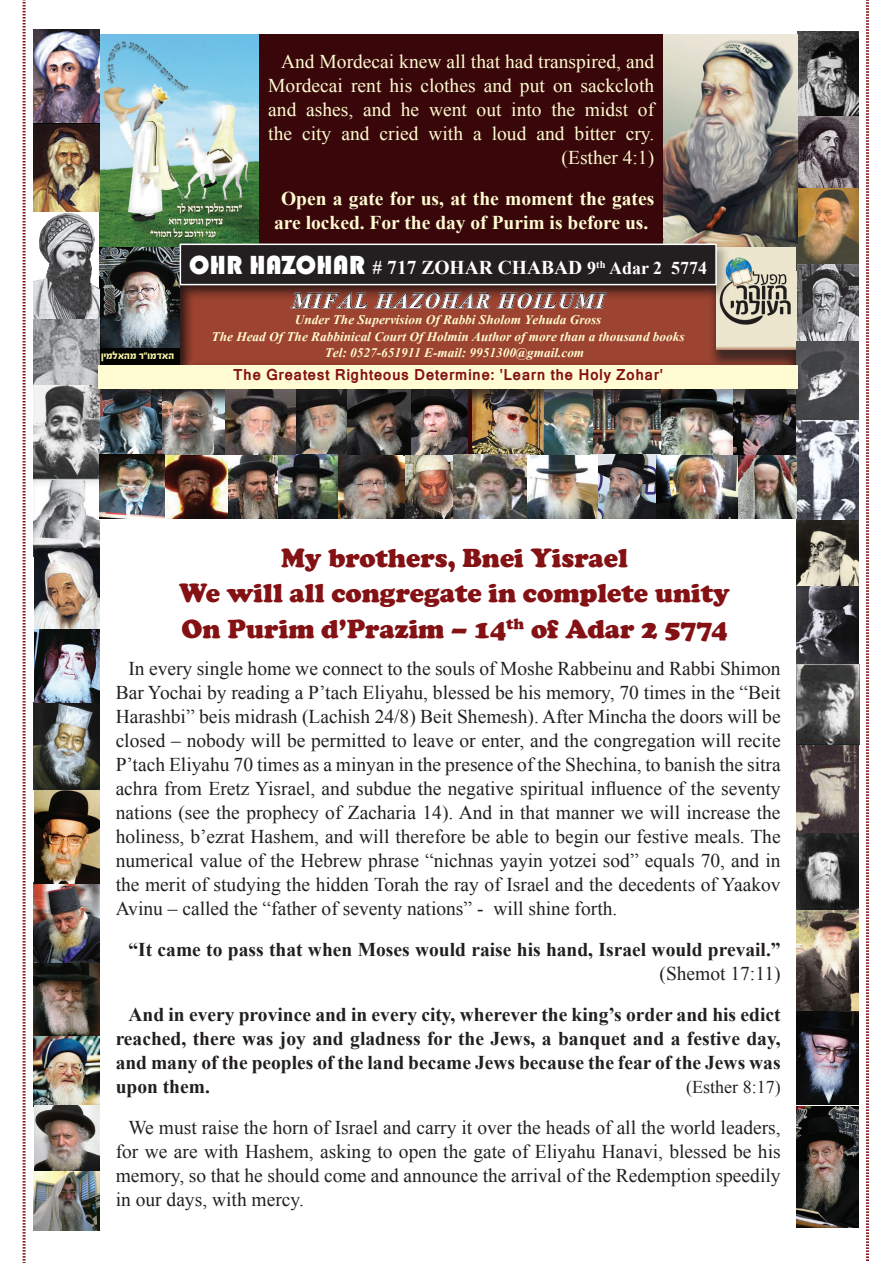
<style>
.page{position:relative;width:893px;height:1263px;background:#fff}
.page>*{position:absolute;margin:0;border:0;box-sizing:border-box;transform-origin:0 0}
.t1{font:900 27px/35.7px "Cooper";color:#841114;text-align:center}
.t2{font:700 27px "Vijaya";letter-spacing:.05em;color:#fff}
.t3{font:19.5px/24px "Times New Roman";color:#231f20;text-align:justify}
.t4{font:700 19.5px/24px "Times New Roman";color:#231f20;text-align:justify}
.t5{font:19.5px/24px "Times New Roman";color:#fffbd2;text-align:right}
.t6{font:700 19.5px/24px "Times New Roman";color:#fffbd2;text-align:center}
.t7{font:700 19.5px "Times New Roman";color:#fff}
.t8{font:18px "Times New Roman";color:#231f20}
.t9{font:700 16.5px/16.5px "Vijaya";color:#fffbd2;text-align:center}
.t10{font:700 15px "Kartika";letter-spacing:.03em;color:#841114}
.t11{font:700 10.95px "Fb Amerald";color:#fff8ab}
.s1{font-family:"Bauhaus 93";font-weight:400;font-size:27px}
.s2{font-size:18px}
</style>
<div class="page">
<div style="left:255px;top:34px;width:408px;height:210px;background:#390709"></div>
<div style="left:179px;top:275px;width:621px;height:106px;background:#9d4331"></div>
<div style="left:708px;top:248px;width:98px;height:120px;background:#231f20;opacity:.75"></div>
<img style="left:717px;top:247px;width:80px;height:102px">
<div style="left:97px;top:244px;width:96px;height:133px;background:#231f20;opacity:.4"></div>
<img style="left:100px;top:247px;width:79px;height:101px">
<div style="left:95px;top:348px;width:85px;height:20px;background:#040503"></div>
<img style="left:100px;top:34px;width:158px;height:213px">
<img style="left:99px;top:406px;width:126px;height:49px">
<img style="left:543px;top:406px;width:50px;height:49px">
<img style="left:593px;top:406px;width:69px;height:49px">
<img style="left:733px;top:406px;width:64px;height:49px">
<img style="left:472px;top:406px;width:71px;height:49px">
<img style="left:34px;top:30px;width:65px;height:346px">
<img style="left:34px;top:479px;width:65px;height:70px">
<img style="left:34px;top:376px;width:65px;height:103px">
<img style="left:164px;top:455px;width:115px;height:64px">
<img style="left:34px;top:635px;width:65px;height:537px">
<img style="left:337px;top:455px;width:116px;height:64px">
<img style="left:411px;top:406px;width:56px;height:49px">
<img style="left:34px;top:549px;width:65px;height:86px">
<img style="left:797px;top:422px;width:62px;height:241px">
<img style="left:798px;top:31px;width:61px;height:158px">
<img style="left:797px;top:832px;width:62px;height:395px">
<img style="left:797px;top:189px;width:62px;height:76px">
<img style="left:797px;top:265px;width:62px;height:157px">
<img style="left:797px;top:665px;width:62px;height:167px">
<img style="left:597px;top:455px;width:60px;height:64px">
<img style="left:295px;top:406px;width:53px;height:49px">
<img style="left:663px;top:34px;width:134px;height:213px">
<div style="left:177px;top:241px;width:554px;height:59px;background:#231f20;opacity:.33"></div>
<div style="left:180px;top:244px;width:536px;height:41px;background:#231f20"></div>
<div style="left:180px;top:244px;width:537px;height:41px;border:2px solid #fff"></div>
<div style="left:90px;top:365px;width:716px;height:41px;background:#231f20;opacity:.75"></div>
<div style="left:99px;top:365px;width:699px;height:24px;background:#fffbd2"></div>
<svg style="left:866px;top:0;width:3px;height:1261px"></svg>
<svg style="left:23px;top:0;width:3px;height:1263px"></svg>
<img style="left:348px;top:389px;width:63px;height:66px">
<img style="left:453px;top:455px;width:144px;height:64px">
<img style="left:662px;top:389px;width:71px;height:66px">
<img style="left:279px;top:455px;width:58px;height:64px">
<img style="left:657px;top:455px;width:140px;height:64px">
<img style="left:99px;top:455px;width:65px;height:64px">
<img style="left:225px;top:389px;width:70px;height:66px">
<img style="left:34px;top:1172px;width:65px;height:58px">
<p class="t5" style="left:268px;top:50px;width:387px">And Mordecai knew all that had transpired, and Mordecai rent his clothes and put on sackcloth and ashes, and he went out into the midst of the city and cried with a loud and bitter cry. (Esther 4:1)</p>
<p class="t6" style="left:274px;top:186px;width:382px">Open a gate for us, at the moment the gates are locked. For the day of Purim is before us.</p>
<p class="t7" style="left:189px;top:254px;width:519px"><span class="s1">OHR HAZOHAR</span> # 717 ZOHAR CHABAD <span class="s2">9</span><sup>th</sup> <span class="s2">Adar 2 5774</span></p>
<h1 class="t2" style="left:292px;top:279px;width:314px">MIFAL HAZOHAR HOILUMI</h1>
<p class="t9" style="left:212px;top:310px;width:474px">Under The Supervision Of Rabbi Sholom Yehuda Gross<br>The Head Of The Rabbinical Court Of Holmin Author of more than a thousand books</p>
<p class="t11" style="left:101px;top:351px;width:75px">מהאלמ י ן ר " האדמ ו</p>
<p class="t9" style="left:325px;top:343px;width:261px">Tel: 0527-651911 E-mail: 9951300@gmail.com</p>
<p class="t10" style="left:233px;top:365px;width:431px">The Greatest Righteous Determine: 'Learn the Holy Zohar'</p>
<h1 class="t1" style="left:179px;top:540px;width:552px">My brothers, Bnei Yisrael<br>We will all congregate in complete unity<br>On Purim d’Prazim – 14<sup>th</sup> of Adar 2 5774</h1>
<p class="t3" style="left:116px;top:656px;width:666px;text-indent:13px">In every single home we connect to the souls of Moshe Rabbeinu and Rabbi Shimon Bar Yochai by reading a P’tach Eliyahu, blessed be his memory, 70 times in the “Beit Harashbi” beis midrash (Lachish 24/8) Beit Shemesh). After Mincha the doors will be closed – nobody will be permitted to leave or enter, and the congregation will recite P’tach Eliyahu 70 times as a minyan in the presence of the Shechina, to banish the sitra achra from Eretz Yisrael, and subdue the negative spiritual influence of the seventy nations (see the prophecy of Zacharia 14). And in that manner we will increase the holiness, b’ezrat Hashem, and will therefore be able to begin our festive meals. The numerical value of the Hebrew phrase “nichnas yayin yotzei sod” equals 70, and in the merit of studying the hidden Torah the ray of Israel and the decedents of Yaakov Avinu – called the “father of seventy nations” - will shine forth.</p>
<p class="t4" style="left:128px;top:937px;width:654px">“It came to pass that when Moses would raise his hand, Israel would prevail.”</p>
<p class="t3" style="left:659px;top:961px;width:123px">(Shemot 17:11)</p>
<p class="t4" style="left:116px;top:1002px;width:666px;text-indent:13px">And in every province and in every city, wherever the king’s order and his edict reached, there was joy and gladness for the Jews, a banquet and a festive day, and many of the peoples of the land became Jews because the fear of the Jews was upon them.</p>
<p class="t8" style="left:686px;top:1075px;width:96px">(Esther 8:17)</p>
<p class="t3" style="left:116px;top:1115px;width:667px;text-indent:13px">We must raise the horn of Israel and carry it over the heads of all the world leaders, for we are with Hashem, asking to open the gate of Eliyahu Hanavi, blessed be his memory, so that he should come and announce the arrival of the Redemption speedily in our days, with mercy.</p>
</div>
